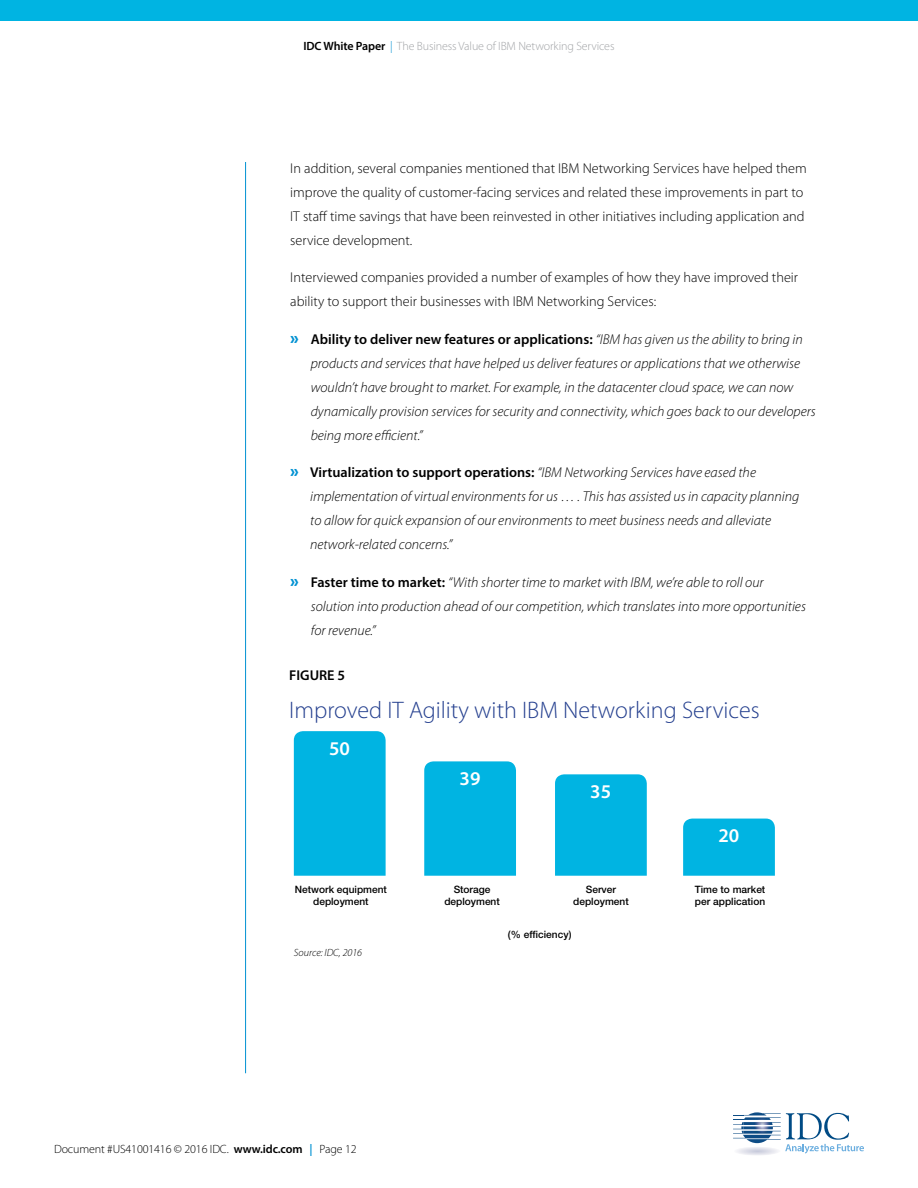
<style>
.page{position:relative;width:918px;height:1188px;background:#fff}
.page>*{position:absolute;margin:0;border:0;box-sizing:border-box;transform-origin:0 0}
.t1{font:300 24px "Myriad Pro";color:#25408f}
.t2{font:600 19.5px "Myriad Pro";color:#fff}
.t3{font:italic 300 14.25px/24px "Myriad Pro";color:#000}
.t4{font:300 14.25px/24px "Myriad Pro";color:#000}
.t5{font:600 14.25px "Myriad Pro";color:#000}
.t6{font:300 12px "Myriad Pro";letter-spacing:-.01em;color:#a1a3a6}
.t7{font:300 12px "Myriad Pro";letter-spacing:-.01em;color:#000}
.t8{font:italic 300 10.5px "Myriad Pro";color:#000}
.t9{font:500 10.2px/12.1px "Helvetica Neue";color:#000;text-align:center}
.s1{font-weight:600;color:#000}
.s2{color:#0091d2}
.s3{font-weight:900;font-style:normal;font-size:18px;color:#0091d2}
.s4{font-weight:600;font-style:normal}
.s5{font-weight:600}
.s6{font-weight:600;color:#0091d2}
</style>
<div class="page">
<svg style="left:733px;top:1113px;width:131px;height:42px"></svg>
<hr style="left:245px;top:162px;width:1px;height:911px;background:#0091d2">
<div style="left:0;top:0;width:918px;height:21px;background:#00b4e2"></div>
<div style="left:683px;top:819px;width:92px;height:57px;background:#00b4e2"></div>
<div style="left:424px;top:761px;width:92px;height:115px;background:#00b4e2"></div>
<div style="left:294px;top:731px;width:92px;height:145px;background:#00b4e2"></div>
<div style="left:555px;top:774px;width:92px;height:102px;background:#00b4e2"></div>
<p class="t6" style="left:304px;top:39px;width:312px"><span class="s1">IDC White Paper</span> <span class="s2">|</span> The Business Value of IBM Networking Services</p>
<p class="t4" style="left:290px;top:156px;width:518px">In addition, several companies mentioned that IBM Networking Services have helped them improve the quality of customer-facing services and related these improvements in part to IT staff time savings that have been reinvested in other initiatives including application and service development.</p>
<p class="t4" style="left:290px;top:265px;width:509px">Interviewed companies provided a number of examples of how they have improved their ability to support their businesses with IBM Networking Services:</p>
<p class="t3" style="left:311px;top:327px;width:506px;text-indent:-21px"><span class="s3">»</span> <span class="s4">Ability to deliver new features or applications:</span> “IBM has given us the ability to bring in products and services that have helped us deliver features or applications that we otherwise wouldn’t have brought to market. For example, in the datacenter cloud space, we can now dynamically provision services for security and connectivity, which goes back to our developers being more efficient.”</p>
<p class="t3" style="left:310px;top:460px;width:491px;text-indent:-20px"><span class="s3">»</span> <span class="s4">Virtualization to support operations:</span> “IBM Networking Services have eased the implementation of virtual environments for us … . This has assisted us in capacity planning to allow for quick expansion of our environments to meet business needs and alleviate network-related concerns.”</p>
<p class="t3" style="left:311px;top:570px;width:497px;text-indent:-21px"><span class="s3">»</span> <span class="s4">Faster time to market:</span> “With shorter time to market with IBM, we’re able to roll our solution into production ahead of our competition, which translates into more opportunities for revenue.”</p>
<p class="t5" style="left:289px;top:666px;width:58px">FIGURE 5</p>
<p class="t1" style="left:289px;top:695px;width:472px">Improved IT Agility with IBM Networking Services</p>
<p class="t2" style="left:329px;top:736px;width:22px">50</p>
<p class="t2" style="left:460px;top:766px;width:22px">39</p>
<p class="t2" style="left:590px;top:779px;width:22px">35</p>
<p class="t2" style="left:718px;top:823px;width:22px">20</p>
<p class="t9" style="left:295px;top:883px;width:94px">Network equipment deployment</p>
<p class="t9" style="left:444px;top:883px;width:57px">Storage deployment</p>
<p class="t9" style="left:573px;top:883px;width:57px">Server deployment</p>
<p class="t9" style="left:695px;top:883px;width:72px;text-align:left">Time to market per application</p>
<p class="t9" style="left:508px;top:928px;width:65px">(% efficiency)</p>
<p class="t8" style="left:294px;top:947px;width:70px">Source: IDC, 2016</p>
<p class="t7" style="left:54px;top:1141px;width:304px">Document #US41001416 © 2016 IDC. <span class="s5">www.idc.com</span> <span class="s6">|</span> Page 12</p>
</div>
